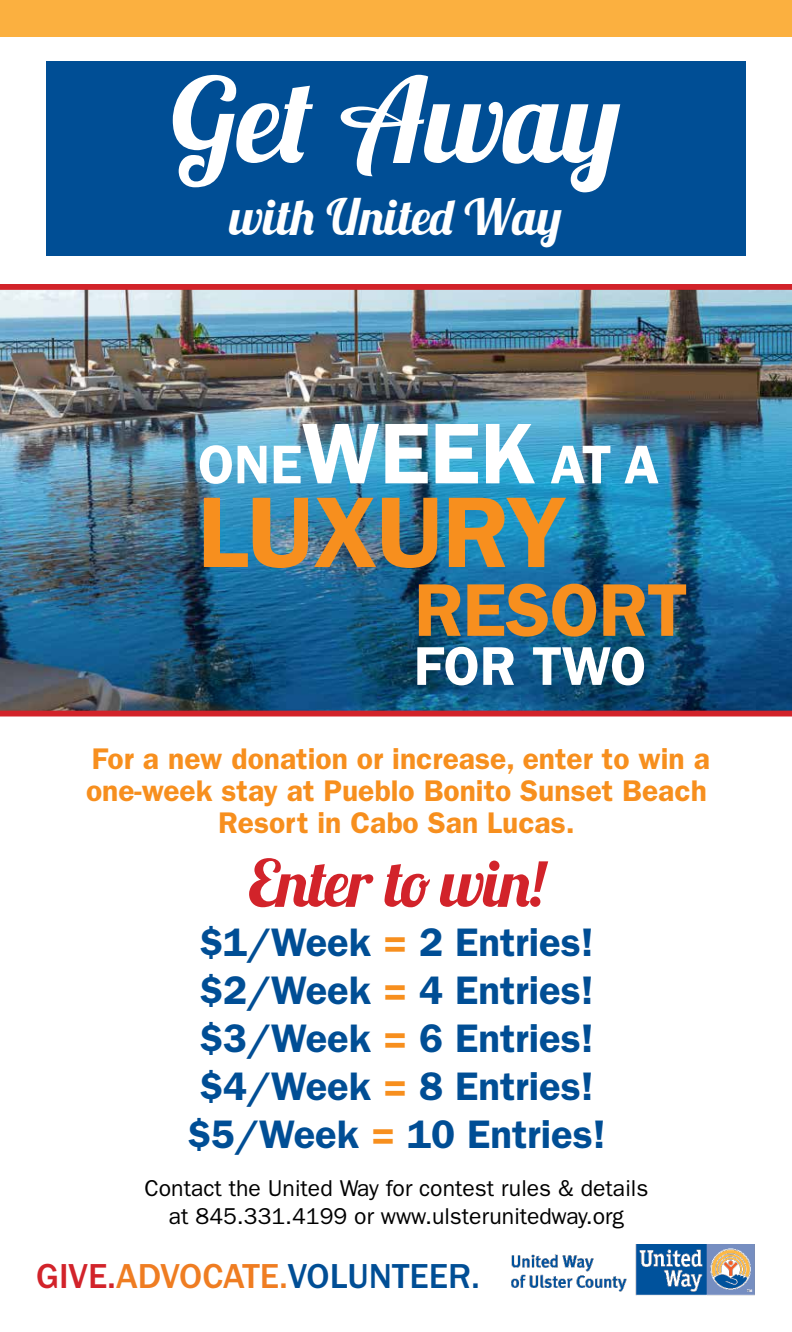
<style>
.page{position:relative;width:792px;height:1332px;background:#fff}
.page>*{position:absolute;margin:0;border:0;box-sizing:border-box;transform-origin:0 0}
.t1{font:117.5px "Lobster 1.3";color:#fff}
.t2{font:600 100.9px "ITC Franklin Gothic Std";letter-spacing:-.01em;color:#f78f1e}
.t3{font:600 75px "ITC Franklin Gothic Std";letter-spacing:-.01em;color:#f78f1e}
.t4{font:65px "Lobster 1.3";letter-spacing:-.02em;color:#d2232a}
.t5{font:600 54.8px "ITC Franklin Gothic Std";color:#fff}
.t6{font:49.7px "Lobster 1.3";color:#fff}
.t7{font:600 40px/48px "ITC Franklin Gothic Std";color:#004e95;text-align:center}
.t8{font:500 35.9px "ITC Franklin Gothic Std";color:#004e95}
.t9{font:600 30px/32px "ITC Franklin Gothic Std";color:#f78f1e;text-align:center}
.t10{font:23px/27.6px "ITC Franklin Gothic Std";color:#000;text-align:center}
.s1{font-size:86.5px}
.s2{color:#f78f1e}
.s3{color:#d2232a}
.s4{color:#ef7d22}
</style>
<div class="page">
<img style="left:511px;top:1245px;width:244px;height:50px">
<div style="left:46px;top:61px;width:700px;height:195px;background:#004e95"></div>
<img style="left:0;top:284px;width:792px;height:433px">
<div style="left:0;top:0;width:792px;height:36px;background:#fbb040"></div>
<h1 class="t1" style="left:171px;top:46px;width:452px">Get Away</h1>
<h3 class="t6" style="left:230px;top:186px;width:334px">with United Way</h3>
<h3 class="t5" style="left:198px;top:432px;width:463px">ONE<span class="s1">WEEK</span> AT A</h3>
<h2 class="t2" style="left:198px;top:473px;width:370px">LUXURY</h2>
<h3 class="t3" style="left:414px;top:566px;width:275px">RESORT</h3>
<h3 class="t5" style="left:414px;top:634px;width:234px">FOR TWO</h3>
<p class="t9" style="left:86px;top:742px;width:625px">For a new donation or increase, enter to win a one-week stay at Pueblo Bonito Sunset Beach<br>Resort in Cabo San Lucas.</p>
<h3 class="t4" style="left:248px;top:842px;width:298px">Enter to win!</h3>
<h3 class="t7" style="left:187px;top:918px;width:420px">$1/Week <span class="s2">=</span> 2 Entries! $2/Week <span class="s2">=</span> 4 Entries! $3/Week <span class="s2">=</span> 6 Entries! $4/Week <span class="s2">=</span> 8 Entries! $5/Week <span class="s2">=</span> 10 Entries!</h3>
<p class="t10" style="left:145px;top:1175px;width:505px">Contact the United Way for contest rules &amp; details at 845.331.4199 or www.ulsterunitedway.org</p>
<p class="t8" style="left:36px;top:1256px;width:446px"><span class="s3">GIVE.</span><span class="s4">ADVOCATE.</span>VOLUNTEER.</p>
</div>
